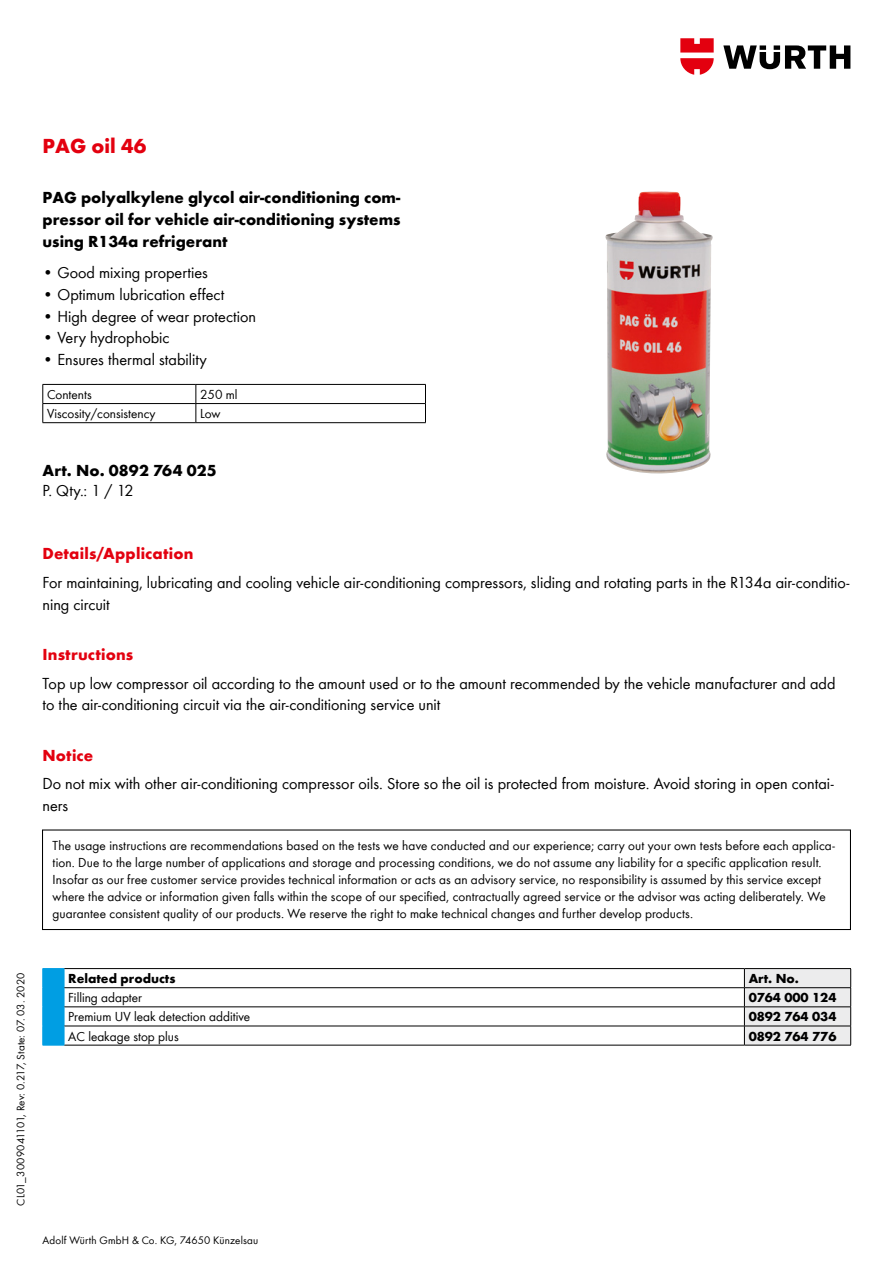
<style>
.page{position:relative;width:893px;height:1263px;background:#fff}
.page>*{position:absolute;margin:0;border:0;box-sizing:border-box;transform-origin:0 0}
.t1{font:700 21px "Wuerth Global";color:#e3000f}
.t2{font:16.5px/21.8px "Wuerth Global";color:#000}
.t3{font:700 16.5px/21.8px "Wuerth Global";color:#000;text-align:justify}
.t4{font:700 16.5px "Wuerth Global";letter-spacing:.01em;color:#e3000f}
.t5{font:13.5px/17px "Wuerth Global";letter-spacing:.01em;color:#000}
.t6{font:700 13.5px "Wuerth Global";color:#000}
.t7{font:11.25px "Wuerth Global";letter-spacing:.01em;color:#000}
</style>
<div class="page">
<svg style="left:723px;top:45px;width:127px;height:24px"></svg>
<svg style="left:680px;top:38px;width:34px;height:37px"></svg>
<hr style="left:43px;top:384px;width:153px;height:1px;background:#000">
<hr style="left:196px;top:384px;width:230px;height:1px;background:#000">
<hr style="left:43px;top:403px;width:153px;height:1px;background:#000">
<svg style="left:43px;top:385px;width:1px;height:37px"></svg>
<hr style="left:43px;top:422px;width:153px;height:1px;background:#000">
<hr style="left:196px;top:403px;width:230px;height:1px;background:#000">
<svg style="left:196px;top:385px;width:1px;height:37px"></svg>
<svg style="left:425px;top:385px;width:1px;height:37px"></svg>
<hr style="left:196px;top:422px;width:230px;height:1px;background:#000">
<hr style="left:64px;top:968px;width:680px;height:1px;background:#000">
<hr style="left:64px;top:987px;width:680px;height:1px;background:#000">
<hr style="left:64px;top:1006px;width:680px;height:1px;background:#000">
<hr style="left:64px;top:1026px;width:680px;height:1px;background:#000">
<hr style="left:64px;top:1045px;width:680px;height:1px;background:#000">
<div style="left:43px;top:968px;width:22px;height:78px;background:#009ee3"></div>
<svg style="left:744px;top:968px;width:107px;height:77px;background:#dbdbdb"></svg>
<hr style="left:744px;top:1045px;width:107px;height:1px;background:#000">
<div style="left:42px;top:829px;width:809px;height:101px;border:1px solid #000"></div>
<img style="left:605px;top:191px;width:108px;height:282px">
<h1 class="t1" style="left:43px;top:134px;width:105px">PAG oil 46</h1>
<p class="t3" style="left:43px;top:187px;width:360px">PAG polyalkylene glycol air-conditioning com&shy;pressor oil for vehicle air-conditioning systems using R134a refrigerant</p>
<p class="t2" style="left:43px;top:262px;width:167px">• Good mixing properties</p>
<p class="t2" style="left:43px;top:283px;width:183px">• Optimum lubrication effect</p>
<p class="t2" style="left:43px;top:305px;width:215px">• High degree of wear protection</p>
<p class="t2" style="left:43px;top:327px;width:128px">• Very hydrophobic</p>
<p class="t2" style="left:43px;top:348px;width:166px">• Ensures thermal stability</p>
<p class="t5" style="left:47px;top:386px;width:46px">Contents</p>
<p class="t5" style="left:200px;top:386px;width:39px">250 ml</p>
<p class="t5" style="left:47px;top:405px;width:110px">Viscosity/consistency</p>
<p class="t5" style="left:200px;top:405px;width:22px">Low</p>
<p class="t3" style="left:43px;top:459px;width:176px">Art. No. 0892 764 025</p>
<p class="t2" style="left:43px;top:480px;width:93px">P. Qty.: 1 / 12</p>
<p class="t4" style="left:43px;top:544px;width:153px">Details/Application</p>
<p class="t2" style="left:43px;top:571px;width:808px">For maintaining, lubricating and cooling vehicle air-conditioning compressors, sliding and rotating parts in the R134a air-conditio&shy;ning circuit</p>
<p class="t4" style="left:43px;top:645px;width:92px">Instructions</p>
<p class="t2" style="left:43px;top:672px;width:795px">Top up low compressor oil according to the amount used or to the amount recommended by the vehicle manufacturer and add to the air-conditioning circuit via the air-conditioning service unit</p>
<p class="t4" style="left:43px;top:745px;width:52px">Notice</p>
<p class="t2" style="left:43px;top:772px;width:793px">Do not mix with other air-conditioning compressor oils. Store so the oil is protected from moisture. Avoid storing in open contai&shy;ners</p>
<p class="t5" style="left:53px;top:837px;width:784px">The usage instructions are recommendations based on the tests we have conducted and our experience; carry out your own tests before each applica&shy;tion. Due to the large number of applications and storage and processing conditions, we do not assume any liability for a specific application result.<br>Insofar as our free customer service provides technical information or acts as an advisory service, no responsibility is assumed by this service except where the advice or information given falls within the scope of our specified, contractually agreed service or the advisor was acting deliberately. We guarantee consistent quality of our products. We reserve the right to make technical changes and further develop products.</p>
<p class="t7" style="left:14px;top:1205px;width:234px;rotate:-90deg">CL01_3009041101, Rev: 0.217, State: 07. 03. 2020</p>
<p class="t6" style="left:68px;top:970px;width:109px">Related products</p>
<p class="t6" style="left:749px;top:970px;width:52px">Art. No.</p>
<p class="t5" style="left:68px;top:989px;width:75px">Filling adapter</p>
<p class="t6" style="left:749px;top:990px;width:89px">0764 000 124</p>
<p class="t5" style="left:68px;top:1008px;width:183px">Premium UV leak detection additive</p>
<p class="t6" style="left:749px;top:1009px;width:89px">0892 764 034</p>
<p class="t5" style="left:68px;top:1027px;width:112px">AC leakage stop plus</p>
<p class="t6" style="left:749px;top:1028px;width:89px">0892 764 776</p>
<p class="t7" style="left:43px;top:1233px;width:217px">Adolf Würth GmbH &amp; Co. KG, 74650 Künzelsau</p>
</div>
